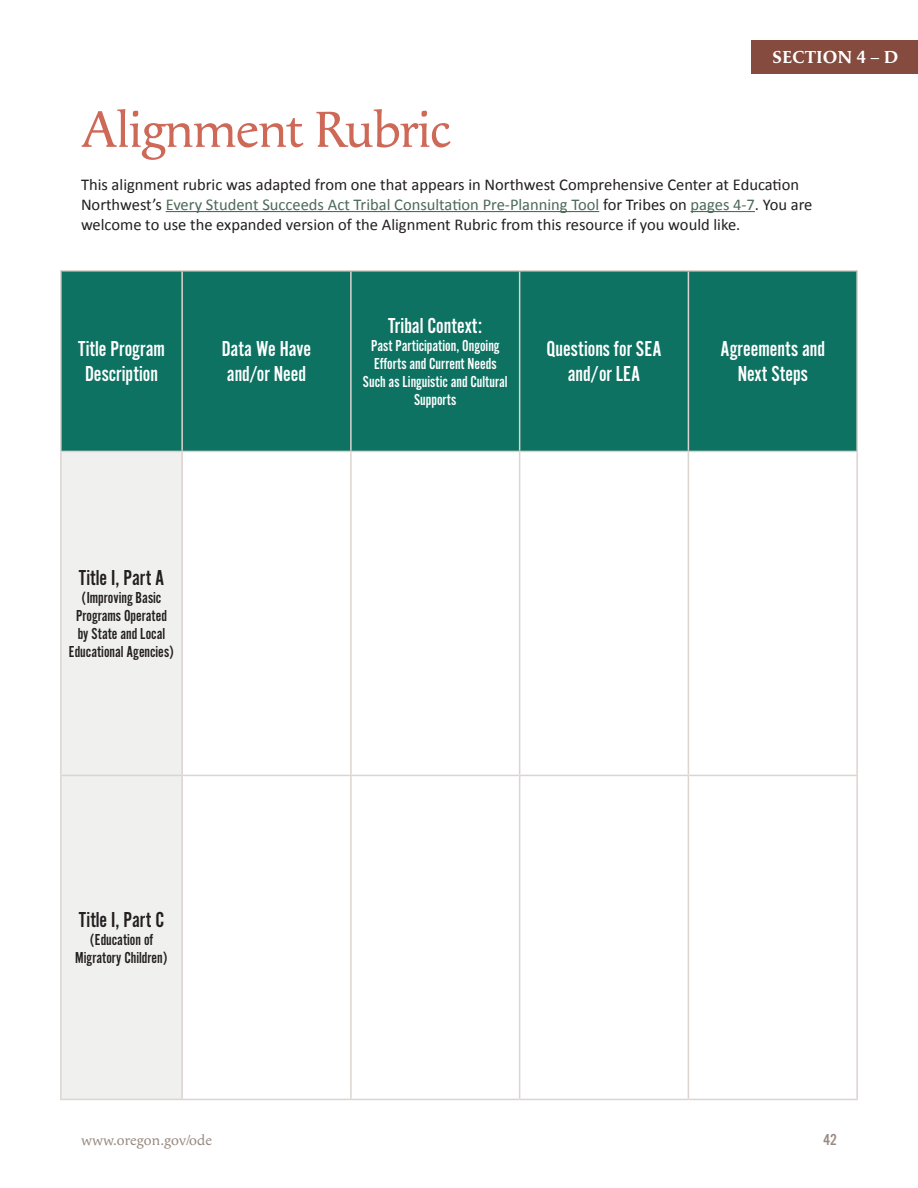
<style>
.page{position:relative;width:918px;height:1188px;background:#fff}
.page>*{position:absolute;margin:0;border:0;box-sizing:border-box;transform-origin:0 0}
.t1{font:52.5px "Apolline Std";letter-spacing:-.025em;color:#ce6857}
.t2{font:22.5px/25.5px "Alternate Got No 2 D";color:#fff;text-align:center}
.t3{font:22.5px "Alternate Got No 2 D";color:#231f20}
.t4{font:700 18px "Apolline Std";color:#fff}
.t5{font:16.5px/19.8px "Calibri";color:#231f20}
.t6{font:16.5px/18px "Alternate Got No 2 D";color:#231f20;text-align:center}
.t7{font:16.5px/18px "Alternate Got No 2 D";color:#fff;text-align:center}
.t8{font:16.5px "Alternate Got No 3 D";color:#998980}
.t9{font:15px "Apolline Std";letter-spacing:.005em;color:#998980}
.s1{color:#4b6a57}
</style>
<div class="page">
<div style="left:752px;top:40px;width:166px;height:33px;background:#844b3e"></div>
<hr style="left:166px;top:211px;width:433px;height:1px;background:#4b6a57">
<hr style="left:691px;top:211px;width:64px;height:1px;background:#4b6a57">
<div style="left:62px;top:272px;width:794px;height:179px;background:#0d7261"></div>
<div style="left:62px;top:452px;width:119px;height:647px;background:#f0f0ee"></div>
<svg style="left:183px;top:452px;width:673px;height:647px"></svg>
<hr style="left:60px;top:270px;width:122px;height:2px;background:#dbd4d0">
<hr style="left:60px;top:271px;width:2px;height:180px;background:#dbd4d0">
<hr style="left:182px;top:270px;width:169px;height:2px;background:#dbd4d0">
<hr style="left:181px;top:271px;width:2px;height:180px;background:#dbd4d0">
<hr style="left:351px;top:270px;width:169px;height:2px;background:#dbd4d0">
<hr style="left:350px;top:271px;width:2px;height:180px;background:#dbd4d0">
<hr style="left:520px;top:270px;width:168px;height:2px;background:#dbd4d0">
<hr style="left:519px;top:271px;width:1px;height:180px;background:#dbd4d0">
<hr style="left:688px;top:270px;width:170px;height:2px;background:#dbd4d0">
<hr style="left:688px;top:271px;width:1px;height:180px;background:#dbd4d0">
<hr style="left:856px;top:271px;width:2px;height:180px;background:#dbd4d0">
<hr style="left:60px;top:451px;width:122px;height:1px;background:#dbd4d0">
<hr style="left:60px;top:452px;width:2px;height:323px;background:#dbd4d0">
<hr style="left:182px;top:451px;width:169px;height:1px;background:#dbd4d0">
<hr style="left:181px;top:452px;width:2px;height:323px;background:#dbd4d0">
<hr style="left:351px;top:451px;width:169px;height:1px;background:#dbd4d0">
<hr style="left:350px;top:452px;width:2px;height:323px;background:#dbd4d0">
<hr style="left:520px;top:451px;width:168px;height:1px;background:#dbd4d0">
<hr style="left:519px;top:452px;width:1px;height:323px;background:#dbd4d0">
<hr style="left:688px;top:451px;width:170px;height:1px;background:#dbd4d0">
<hr style="left:688px;top:452px;width:1px;height:323px;background:#dbd4d0">
<hr style="left:856px;top:452px;width:2px;height:323px;background:#dbd4d0">
<hr style="left:60px;top:775px;width:122px;height:1px;background:#dbd4d0">
<hr style="left:60px;top:776px;width:2px;height:323px;background:#dbd4d0">
<hr style="left:182px;top:775px;width:169px;height:1px;background:#dbd4d0">
<hr style="left:181px;top:776px;width:2px;height:323px;background:#dbd4d0">
<hr style="left:351px;top:775px;width:169px;height:1px;background:#dbd4d0">
<hr style="left:350px;top:776px;width:2px;height:323px;background:#dbd4d0">
<hr style="left:520px;top:775px;width:168px;height:1px;background:#dbd4d0">
<hr style="left:519px;top:776px;width:1px;height:323px;background:#dbd4d0">
<hr style="left:688px;top:775px;width:170px;height:1px;background:#dbd4d0">
<hr style="left:688px;top:776px;width:1px;height:323px;background:#dbd4d0">
<hr style="left:856px;top:776px;width:2px;height:323px;background:#dbd4d0">
<hr style="left:60px;top:1099px;width:122px;height:1px;background:#dbd4d0">
<hr style="left:182px;top:1099px;width:169px;height:1px;background:#dbd4d0">
<hr style="left:351px;top:1099px;width:169px;height:1px;background:#dbd4d0">
<hr style="left:520px;top:1099px;width:168px;height:1px;background:#dbd4d0">
<hr style="left:688px;top:1099px;width:170px;height:1px;background:#dbd4d0">
<h1 class="t4" style="left:772px;top:46px;width:128px">SECTION 4 – D</h1>
<h1 class="t1" style="left:81px;top:98px;width:372px">Alignment Rubric</h1>
<p class="t5" style="left:81px;top:174px;width:733px">This alignment rubric was adapted from one that appears in Northwest Comprehensive Center at Education<br>Northwest’s <span class="s1">Every Student Succeeds Act Tribal Consultation Pre-Planning Tool</span> for Tribes on <span class="s1">pages 4-7</span>. You are welcome to use the expanded version of the Alignment Rubric from this resource if you would like.</p>
<p class="t2" style="left:78px;top:336px;width:88px">Title Program<br>Description</p>
<p class="t2" style="left:222px;top:336px;width:91px;text-align:left">Data We Have and/or Need</p>
<p class="t2" style="left:388px;top:313px;width:95px">Tribal Context:</p>
<p class="t7" style="left:363px;top:337px;width:146px">Past Participation, Ongoing<br>Efforts and Current Needs<br>Such as Linguistic and Cultural<br>Supports</p>
<p class="t2" style="left:546px;top:336px;width:117px">Questions for SEA and/or LEA</p>
<p class="t2" style="left:721px;top:336px;width:106px">Agreements and<br>Next Steps</p>
<p class="t3" style="left:79px;top:566px;width:87px">Title I, Part A</p>
<p class="t6" style="left:69px;top:589px;width:107px">(Improving Basic<br>Programs Operated by State and Local<br>Educational Agencies)</p>
<p class="t3" style="left:79px;top:908px;width:87px">Title I, Part C</p>
<p class="t6" style="left:75px;top:931px;width:94px">(Education of<br>Migratory Children)</p>
<p class="t9" style="left:81px;top:1131px;width:133px">www.oregon.gov/ode</p>
<p class="t8" style="left:823px;top:1131px;width:15px">42</p>
</div>
